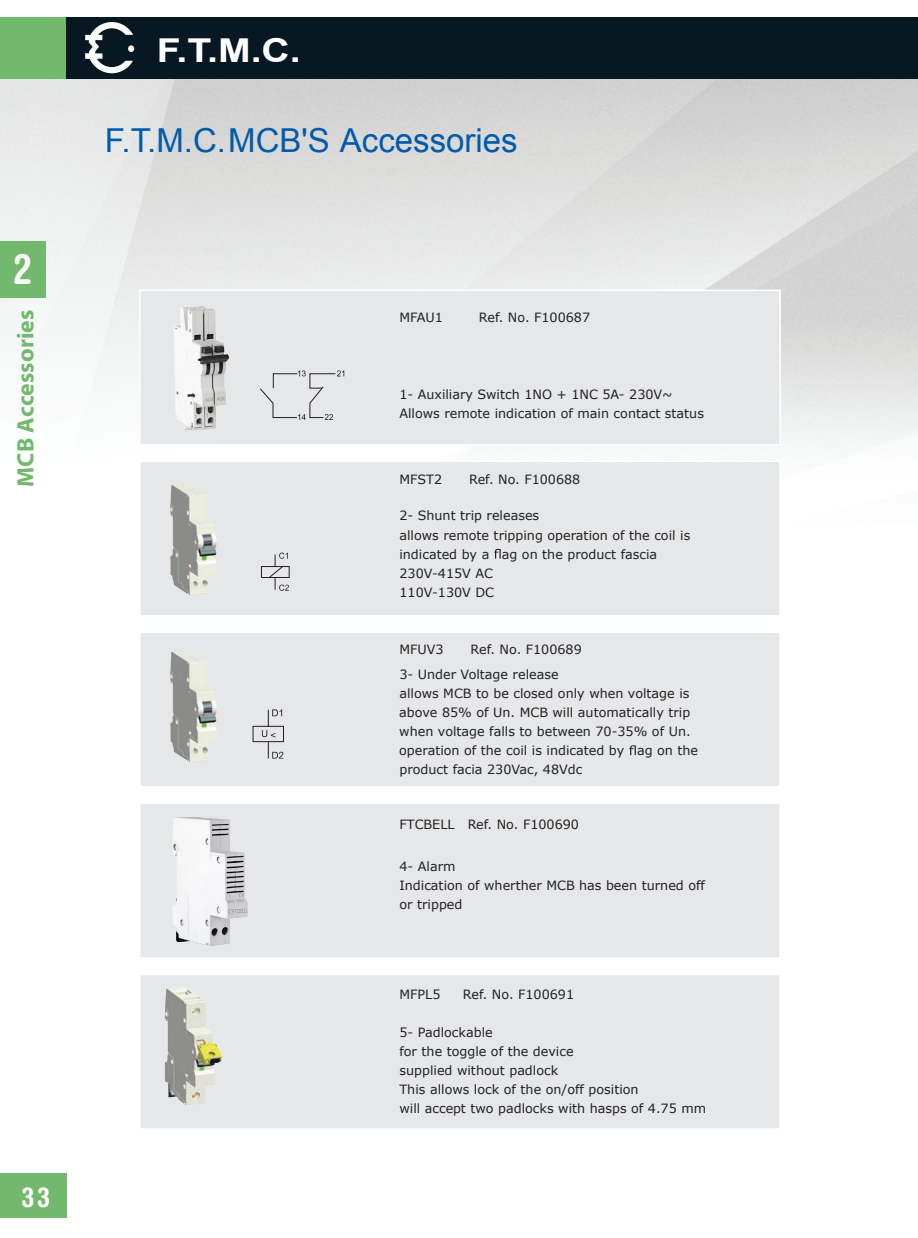
<style>
.page{position:relative;width:918px;height:1238px;background:#fff}
.page>*{position:absolute;margin:0;border:0;box-sizing:border-box;transform-origin:0 0}
.t1{font:700 condensed 42px "Helvetica Rounded";color:#f6f8f8;scale:.94 1}
.t2{font:33px "Arial";color:#015aaa}
.t3{font:700 32.85px "Arial";color:#fff;scale:1.19 1}
.t4{font:700 condensed 27.3px "Helvetica Rounded";color:#fff}
.t5{font:700 23.7px "Myriad Pro";letter-spacing:.005em;color:#72b86d}
.t6{font:12.75px/19.2px "Verdana";color:#231f20}
</style>
<div class="page">
<div style="left:0;top:18px;width:76px;height:61px;background:#72b86d"></div>
<div style="left:67px;top:18px;width:851px;height:61px;background:#071822"></div>
<svg style="left:85px;top:22px;width:48px;height:51px"></svg>
<div style="left:128px;top:45px;width:6px;height:7px;background:#fff;border-radius:50%"></div>
<div style="left:0;top:241px;width:46px;height:57px;background:#72b86d"></div>
<div style="left:0;top:1173px;width:67px;height:44px;background:#72b86d"></div>
<div style="left:140px;top:974px;width:640px;height:155px;background:#e6e7e9"></div>
<div style="left:139px;top:973px;width:642px;height:157px;border:2px solid #fff"></div>
<div style="left:140px;top:803px;width:640px;height:155px;background:#e6e7e9"></div>
<div style="left:139px;top:802px;width:642px;height:157px;border:2px solid #fff"></div>
<div style="left:140px;top:632px;width:640px;height:155px;background:#e6e7e9"></div>
<div style="left:139px;top:631px;width:642px;height:157px;border:2px solid #fff"></div>
<svg style="left:629px;top:745px;width:7px;height:10px"></svg>
<div style="left:140px;top:461px;width:640px;height:155px;background:#e6e7e9"></div>
<div style="left:139px;top:460px;width:642px;height:156px;border:2px solid #fff"></div>
<div style="left:140px;top:290px;width:640px;height:155px;background:#e6e7e9"></div>
<div style="left:139px;top:290px;width:642px;height:156px;border:2px solid #fff"></div>
<svg style="left:494px;top:549px;width:7px;height:9px"></svg>
<svg style="left:260px;top:370px;width:84px;height:50px"></svg>
<svg style="left:261px;top:552px;width:28px;height:39px"></svg>
<svg style="left:253px;top:709px;width:31px;height:49px"></svg>
<img style="left:165px;top:987px;width:57px;height:118px">
<img style="left:170px;top:484px;width:47px;height:111px">
<img style="left:170px;top:651px;width:47px;height:111px">
<img style="left:161px;top:802px;width:94px;height:157px">
<img style="left:170px;top:283px;width:70px;height:179px">
<h1 class="t1" style="left:13px;top:244px;width:22px">2</h1>
<h3 class="t5" style="left:10px;top:487px;width:179px;rotate:-90deg">MCB Accessories</h3>
<h3 class="t4" style="left:21px;top:1180px;width:30px">33</h3>
<h3 class="t3" style="left:157px;top:27px;width:122px">F.T.M.C.</h3>
<p class="t2" style="left:105px;top:117px;width:414px">F.T.M.C.MCB'S Accessories</p>
<p class="t6" style="left:399px;top:308px;width:45px">MFAU1</p>
<p class="t6" style="left:479px;top:308px;width:113px">Ref. No. F100687</p>
<p class="t6" style="left:399px;top:384px;width:306px">1- Auxiliary Switch 1NO + 1NC 5A- 230V~<br>Allows remote indication of main contact status</p>
<p class="t6" style="left:400px;top:469px;width:44px">MFST2</p>
<p class="t6" style="left:469px;top:469px;width:113px">Ref. No. F100688</p>
<p class="t6" style="left:399px;top:506px;width:292px">2- Shunt trip releases<br>allows remote tripping operation of the coil is indicated by a ag on the product fascia<br>230V-415V AC<br>110V-130V DC</p>
<p class="t6" style="left:399px;top:639px;width:46px">MFUV3</p>
<p class="t6" style="left:471px;top:639px;width:113px">Ref. No. F100689</p>
<p class="t6" style="left:399px;top:664px;width:300px">3- Under Voltage release<br>allows MCB to be closed only when voltage is above 85% of Un. MCB will automatically trip when voltage falls to between 70-35% of Un. operation of the coil is indicated by ag on the product facia 230Vac, 48Vdc</p>
<p class="t6" style="left:400px;top:815px;width:181px">FTCBELL Ref. No. F100690</p>
<p class="t6" style="left:399px;top:857px;width:307px">4- Alarm<br>Indication of wherther MCB has been turned off or tripped</p>
<p class="t6" style="left:399px;top:984px;width:42px">MFPL5</p>
<p class="t6" style="left:463px;top:984px;width:113px">Ref. No. F100691</p>
<p class="t6" style="left:399px;top:1022px;width:308px">5- Padlockable<br>for the toggle of the device<br>supplied without padlock<br>This allows lock of the on/off position<br>will accept two padlocks with hasps of 4.75 mm</p>
</div>
